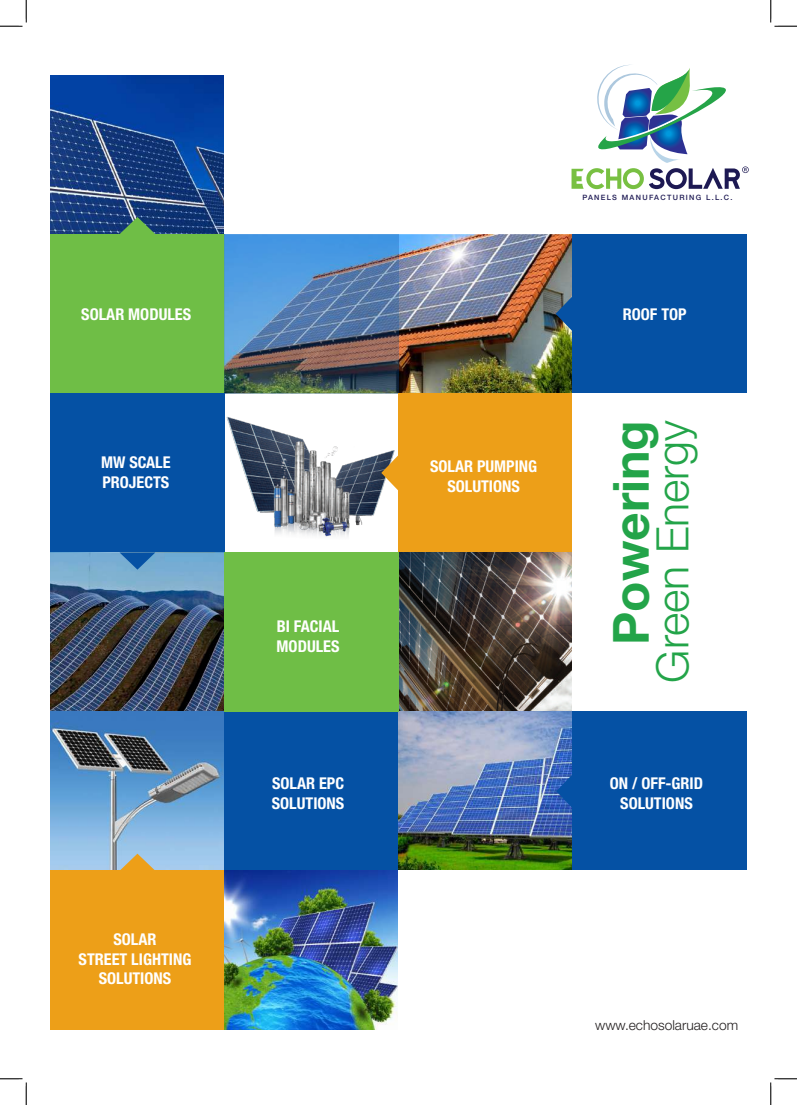
<style>
.page{position:relative;width:797px;height:1105px;background:#fff}
.page>*{position:absolute;margin:0;border:0;box-sizing:border-box;transform-origin:0 0}
.t1{font:700 49.75px "Helvetica Neue LT Std";color:#23a449}
.t2{font:300 44.62px "Helvetica Neue LT Std";color:#23a449}
.t3{font:700 condensed 16.25px/19.5px "Helvetica Neue LT Std";color:#fff;text-align:center}
.t4{font:300 13.75px "Helvetica Neue LT Std";color:#231f20}
.t5{font:500 7.38px "Helvetica Neue LT Std";letter-spacing:.18em;color:#1d1953}
</style>
<div class="page">
<img style="left:50px;top:75px;width:174px;height:159px">
<div style="left:50px;top:234px;width:174px;height:159px;background:#6fbe46"></div>
<img style="left:398px;top:234px;width:174px;height:159px">
<div style="left:572px;top:234px;width:175px;height:159px;background:#0551a4"></div>
<img style="left:224px;top:234px;width:174px;height:159px">
<div style="left:50px;top:393px;width:174px;height:159px;background:#0551a4"></div>
<img style="left:224px;top:404px;width:171px;height:140px">
<div style="left:398px;top:393px;width:174px;height:159px;background:#ed9f18"></div>
<img style="left:398px;top:552px;width:174px;height:160px">
<img style="left:50px;top:552px;width:174px;height:160px">
<img style="left:50px;top:712px;width:174px;height:159px">
<div style="left:224px;top:712px;width:174px;height:159px;background:#0551a4"></div>
<img style="left:398px;top:712px;width:174px;height:158px">
<div style="left:572px;top:712px;width:175px;height:159px;background:#0551a4"></div>
<div style="left:50px;top:871px;width:174px;height:159px;background:#ed9f18"></div>
<img style="left:224px;top:871px;width:174px;height:159px">
<svg style="left:120px;top:217px;width:35px;height:17px"></svg>
<svg style="left:120px;top:854px;width:35px;height:17px"></svg>
<svg style="left:120px;top:552px;width:35px;height:18px"></svg>
<svg style="left:555px;top:296px;width:17px;height:36px"></svg>
<svg style="left:381px;top:455px;width:17px;height:36px"></svg>
<svg style="left:556px;top:773px;width:16px;height:36px"></svg>
<div style="left:224px;top:552px;width:174px;height:160px;background:#6fbe46"></div>
<svg style="left:571px;top:64px;width:178px;height:126px"></svg>
<svg style="left:0;top:0;width:27px;height:27px"></svg>
<svg style="left:0;top:1078px;width:27px;height:27px"></svg>
<svg style="left:770px;top:0;width:27px;height:27px"></svg>
<svg style="left:770px;top:1078px;width:27px;height:27px"></svg>
<p class="t3" style="left:81px;top:304px;width:111px">SOLAR MODULES</p>
<p class="t3" style="left:101px;top:453px;width:71px;text-align:left">MW SCALE<br>PROJECTS</p>
<p class="t3" style="left:79px;top:930px;width:114px">SOLAR<br>STREET LIGHTING<br>SOLUTIONS</p>
<p class="t3" style="left:276px;top:616px;width:64px;text-align:left">BI FACIAL<br>MODULES</p>
<p class="t3" style="left:272px;top:773px;width:74px;text-align:left">SOLAR EPC<br>SOLUTIONS</p>
<p class="t3" style="left:430px;top:456px;width:109px">SOLAR PUMPING<br>SOLUTIONS</p>
<p class="t5" style="left:582px;top:193px;width:152px">PANELS MANUFACTURING L.L.C.</p>
<p class="t3" style="left:622px;top:304px;width:65px">ROOF TOP</p>
<h2 class="t2" style="left:645px;top:683px;width:264px;rotate:-90deg">Green Energy</h2>
<h1 class="t1" style="left:600px;top:645px;width:226px;rotate:-90deg">Powering</h1>
<p class="t3" style="left:610px;top:773px;width:95px">ON / OFF-GRID<br>SOLUTIONS</p>
<p class="t4" style="left:595px;top:1016px;width:144px">www.echosolaruae.com</p>
</div>
